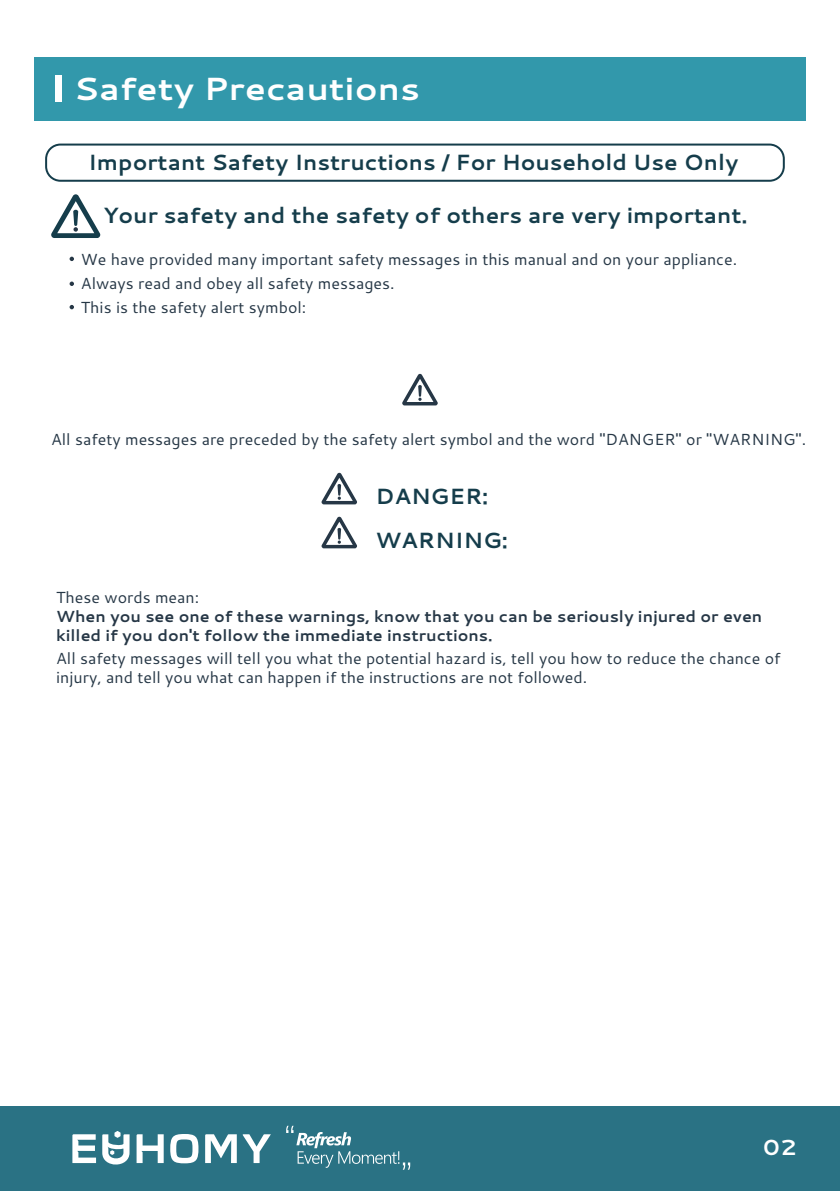
<style>
.page{position:relative;width:840px;height:1191px;background:#fff}
.page>*{position:absolute;margin:0;border:0;box-sizing:border-box;transform-origin:0 0}
.t1{font:700 32px "Cantarell";color:#fff;scale:1.07 1}
.t2{font:700 22px/43.6px "Cantarell";color:#153d4b}
.t3{font:700 21.8px "Cantarell";color:#fff;scale:1.07 1}
.t4{font:16px/24px "Cantarell";color:#263746}
.t5{font:700 16px/19.2px "Cantarell";color:#263746}
</style>
<div class="page">
<div style="left:0;top:1106px;width:839px;height:85px;background:#2a7284"></div>
<svg style="left:72px;top:1131px;width:199px;height:34px"></svg>
<svg style="left:286px;top:1125px;width:124px;height:44px"></svg>
<div style="left:34px;top:57px;width:771px;height:64px;background:#3298ab"></div>
<div style="left:55px;top:75px;width:6px;height:27px;background:#fff"></div>
<div style="left:45px;top:144px;width:739px;height:38px;border:2px solid #153d4b;border-radius:14px"></div>
<svg style="left:51px;top:194px;width:49px;height:44px"></svg>
<svg style="left:70px;top:257px;width:4px;height:4px"></svg>
<svg style="left:70px;top:281px;width:4px;height:5px"></svg>
<svg style="left:70px;top:305px;width:4px;height:4px"></svg>
<svg style="left:402px;top:374px;width:35px;height:31px"></svg>
<svg style="left:321px;top:473px;width:36px;height:31px"></svg>
<svg style="left:321px;top:517px;width:36px;height:31px"></svg>
<h1 class="t1" style="left:74px;top:66px;width:325px">Safety Precautions</h1>
<h2 class="t2" style="left:88px;top:140px;width:651px">Important Safety Instructions / For Household Use Only</h2>
<h2 class="t2" style="left:103px;top:193px;width:645px">Your safety and the safety of others are very important.</h2>
<p class="t4" style="left:81px;top:247px;width:657px">We have provided many important safety messages in this manual and on your appliance.<br>Always read and obey all safety messages.<br>This is the safety alert symbol:</p>
<p class="t4" style="left:51px;top:426px;width:756px">All safety messages are preceded by the safety alert symbol and the word "DANGER" or "WARNING".</p>
<h2 class="t2" style="left:375px;top:474px;width:134px">DANGER:<br>WARNING:</h2>
<p class="t4" style="left:56px;top:584px;width:144px">These words mean:</p>
<p class="t5" style="left:56px;top:606px;width:707px">When you see one of these warnings, know that you can be seriously injured or even killed if you don't follow the immediate instructions.</p>
<p class="t4" style="left:56px;top:648px;width:725px;line-height:19.2px">All safety messages will tell you what the potential hazard is, tell you how to reduce the chance of injury, and tell you what can happen if the instructions are not followed.</p>
<h3 class="t3" style="left:762px;top:1132px;width:33px">02</h3>
</div>
